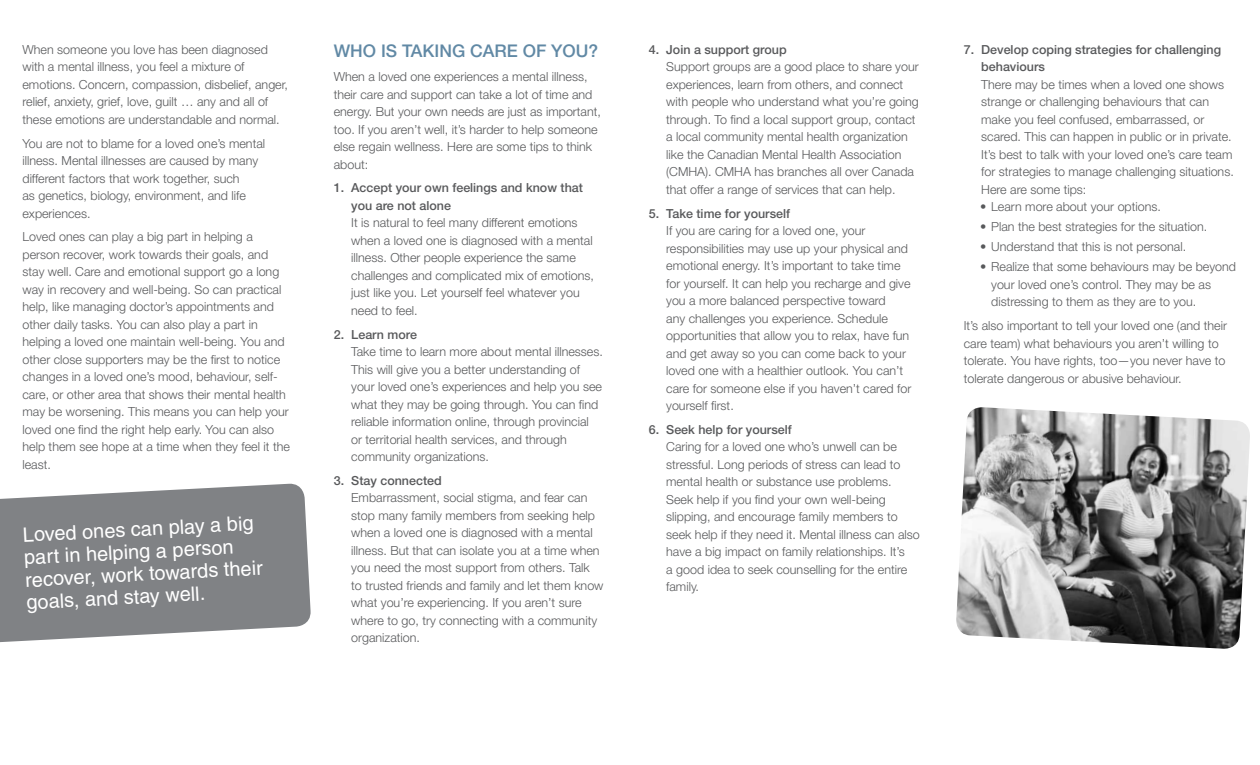
<style>
.page{position:relative;width:1260px;height:765px;background:#fff}
.page>*{position:absolute;margin:0;border:0;box-sizing:border-box;transform-origin:0 0}
.t1{font:20px/22.5px "Helvetica";color:#fff}
.t2{font:500 17.5px "Helvetica Neue LT Std";color:#6189a5}
.t3{font:300 12.5px/17.5px "Helvetica Neue LT Std";color:#58595b}
.t4{font:500 12.5px/17.5px "Helvetica Neue LT Std";color:#58595b}
</style>
<div class="page">
<svg style="left:0;top:483px;width:311px;height:160px;background:#8e9093"></svg>
<img style="left:956px;top:407px;width:294px;height:242px">
<p class="t3" style="left:22px;top:40px;width:267px">When someone you love has been diagnosed with a mental illness, you feel a mixture of emotions. Concern, compassion, disbelief, anger, relief, anxiety, grief, love, guilt … any and all of these emotions are understandable and normal.</p>
<p class="t3" style="left:22px;top:134px;width:244px">You are not to blame for a loved one’s mental illness. Mental illnesses are caused by many different factors that work together, such<br>as genetics, biology, environment, and life experiences.</p>
<p class="t3" style="left:22px;top:228px;width:269px">Loved ones can play a big part in helping a person recover, work towards their goals, and stay well. Care and emotional support go a long way in recovery and well-being. So can practical help, like managing doctor’s appointments and other daily tasks. You can also play a part in helping a loved one maintain well-being. You and other close supporters may be the first to notice changes in a loved one’s mood, behaviour, self&shy;care, or other area that shows their mental health may be worsening. This means you can help your loved one find the right help early. You can also help them see hope at a time when they feel it the least.</p>
<h1 class="t1" style="left:22px;top:524px;width:239px;rotate:-3deg">Loved ones can play a big part in helping a person recover, work towards their goals, and stay well.</h1>
<h2 class="t2" style="left:334px;top:41px;width:266px">Who is taking care of you?</h2>
<p class="t3" style="left:334px;top:68px;width:269px">When a loved one experiences a mental illness, their care and support can take a lot of time and energy. But your own needs are just as important, too. If you aren’t well, it’s harder to help someone else regain wellness. Here are some tips to think about:</p>
<p class="t4" style="left:351px;top:179px;width:233px;text-indent:-18px">1. Accept your own feelings and know that you are not alone</p>
<p class="t3" style="left:351px;top:214px;width:244px">It is natural to feel many different emotions when a loved one is diagnosed with a mental illness. Other people experience the same challenges and complicated mix of emotions, just like you. Let yourself feel whatever you need to feel.</p>
<p class="t4" style="left:334px;top:325px;width:85px">2. Learn more</p>
<p class="t3" style="left:351px;top:343px;width:253px">Take time to learn more about mental illnesses.<br>This will give you a better understanding of your loved one’s experiences and help you see what they may be going through. You can find reliable information online, through provincial<br>or territorial health services, and through community organizations.</p>
<p class="t4" style="left:334px;top:472px;width:110px">3. Stay connected</p>
<p class="t3" style="left:351px;top:489px;width:254px">Embarrassment, social stigma, and fear can stop many family members from seeking help when a loved one is diagnosed with a mental illness. But that can isolate you at a time when you need the most support from others. Talk<br>to trusted friends and family and let them know what you’re experiencing. If you aren’t sure where to go, try connecting with a community organization.</p>
<p class="t4" style="left:649px;top:41px;width:139px">4. Join a support group</p>
<p class="t3" style="left:666px;top:58px;width:254px">Support groups are a good place to share your experiences, learn from others, and connect with people who understand what you’re going through. To find a local support group, contact a local community mental health organization like the Canadian Mental Health Association (CMHA). CMHA has branches all over Canada that offer a range of services that can help.</p>
<p class="t4" style="left:649px;top:204px;width:143px">5. Take time for yourself</p>
<p class="t3" style="left:666px;top:222px;width:247px">If you are caring for a loved one, your responsibilities may use up your physical and emotional energy. It’s important to take time for yourself. It can help you recharge and give you a more balanced perspective toward<br>any challenges you experience. Schedule opportunities that allow you to relax, have fun and get away so you can come back to your loved one with a healthier outlook. You can’t care for someone else if you haven’t cared for yourself first.</p>
<p class="t4" style="left:649px;top:421px;width:145px">6. Seek help for yourself</p>
<p class="t3" style="left:666px;top:438px;width:255px">Caring for a loved one who’s unwell can be stressful. Long periods of stress can lead to mental health or substance use problems.<br>Seek help if you find your own well-being slipping, and encourage family members to seek help if they need it. Mental illness can also have a big impact on family relationships. It’s<br>a good idea to seek counselling for the entire family.</p>
<p class="t4" style="left:981px;top:41px;width:241px;text-indent:-18px">7. Develop coping strategies for challenging behaviours</p>
<p class="t3" style="left:981px;top:75px;width:254px">There may be times when a loved one shows strange or challenging behaviours that can make you feel confused, embarrassed, or scared. This can happen in public or in private.<br>It’s best to talk with your loved one’s care team for strategies to manage challenging situations.<br>Here are some tips:</p>
<p class="t3" style="left:980px;top:198px;width:182px">• Learn more about your options.</p>
<p class="t3" style="left:980px;top:218px;width:229px">• Plan the best strategies for the situation.</p>
<p class="t3" style="left:980px;top:238px;width:208px">• Understand that this is not personal.</p>
<p class="t3" style="left:991px;top:258px;width:246px;text-indent:-11px">• Realize that some behaviours may be beyond your loved one’s control. They may be as distressing to them as they are to you.</p>
<p class="t3" style="left:964px;top:317px;width:265px">It’s also important to tell your loved one (and their care team) what behaviours you aren’t willing to tolerate. You have rights, too—you never have to tolerate dangerous or abusive behaviour.</p>
</div>
